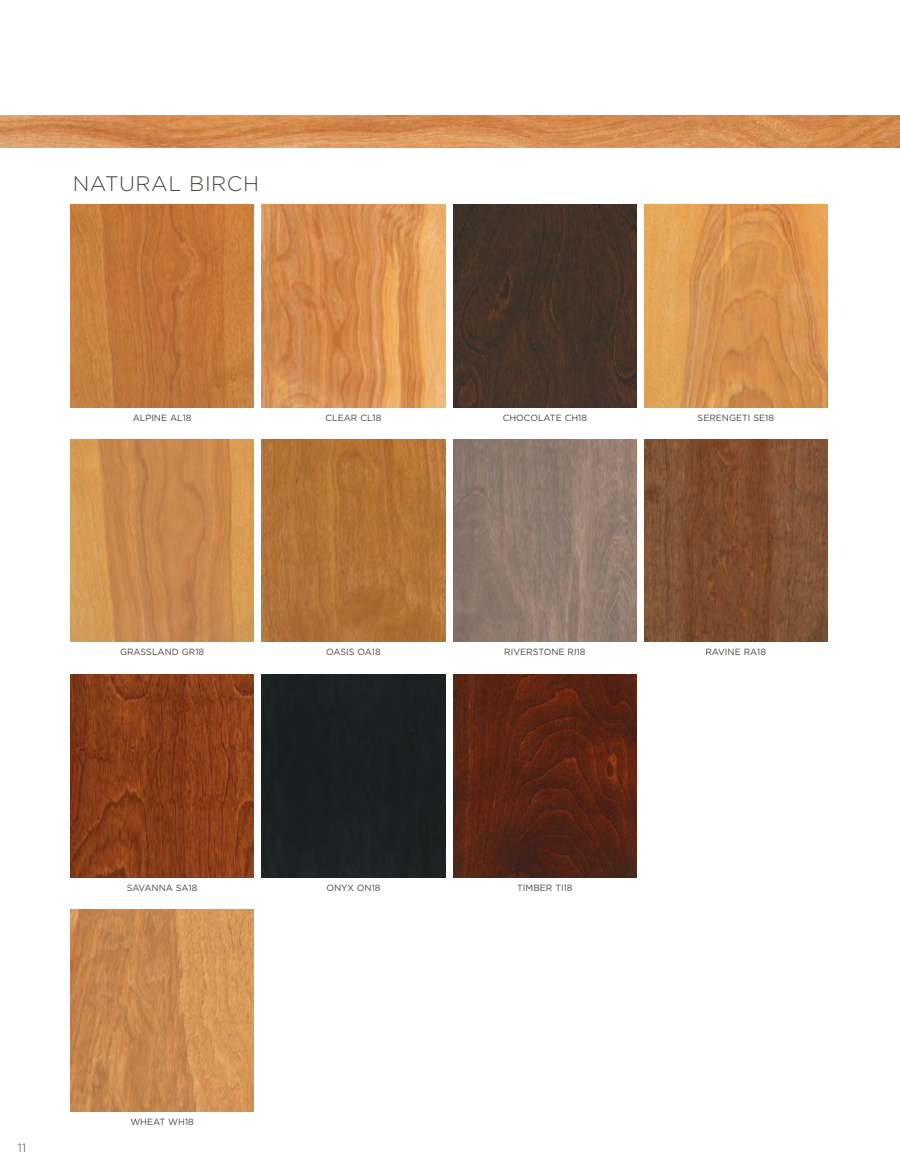
<style>
.page{position:relative;width:900px;height:1170px;background:#fff}
.page>*{position:absolute;margin:0;border:0;box-sizing:border-box;transform-origin:0 0}
.t1{font:300 21px "Gotham";letter-spacing:.025em;color:#48453f}
.t2{font:300 12px "Gotham";color:#48453f}
.t3{font:9px "Gotham";color:#48453f}
</style>
<div class="page">
<img style="left:453px;top:205px;width:184px;height:202px">
<img style="left:644px;top:205px;width:184px;height:202px">
<div style="left:262px;top:675px;width:183px;height:202px;background:#1d2020"></div>
<img style="left:453px;top:439px;width:184px;height:203px">
<img style="left:70px;top:205px;width:184px;height:202px">
<img style="left:262px;top:205px;width:183px;height:202px">
<img style="left:70px;top:439px;width:184px;height:203px">
<img style="left:262px;top:439px;width:183px;height:203px">
<img style="left:644px;top:439px;width:184px;height:203px">
<img style="left:70px;top:675px;width:184px;height:202px">
<img style="left:70px;top:909px;width:184px;height:202px">
<img style="left:453px;top:675px;width:184px;height:202px">
<img style="left:0;top:115px;width:900px;height:32px">
<h1 class="t1" style="left:73px;top:170px;width:188px">NATURAL BIRCH</h1>
<p class="t3" style="left:133px;top:412px;width:60px">ALPINE AL18</p>
<p class="t3" style="left:326px;top:412px;width:57px">CLEAR CL18</p>
<p class="t3" style="left:503px;top:412px;width:86px">CHOCOLATE CH18</p>
<p class="t3" style="left:698px;top:412px;width:78px">SERENGETI SE18</p>
<p class="t3" style="left:504px;top:646px;width:83px">RIVERSTONE RI18</p>
<p class="t3" style="left:120px;top:646px;width:86px">GRASSLAND GR18</p>
<p class="t3" style="left:326px;top:646px;width:56px">OASIS OA18</p>
<p class="t3" style="left:705px;top:646px;width:62px">RAVINE RA18</p>
<h2 class="t2" style="left:18px;top:1140px;width:10px">11</h2>
<p class="t3" style="left:326px;top:882px;width:56px">ONYX ON18</p>
<p class="t3" style="left:127px;top:882px;width:72px">SAVANNA SA18</p>
<p class="t3" style="left:517px;top:882px;width:57px">TIMBER TI18</p>
<p class="t3" style="left:130px;top:1116px;width:65px">WHEAT WH18</p>
</div>
